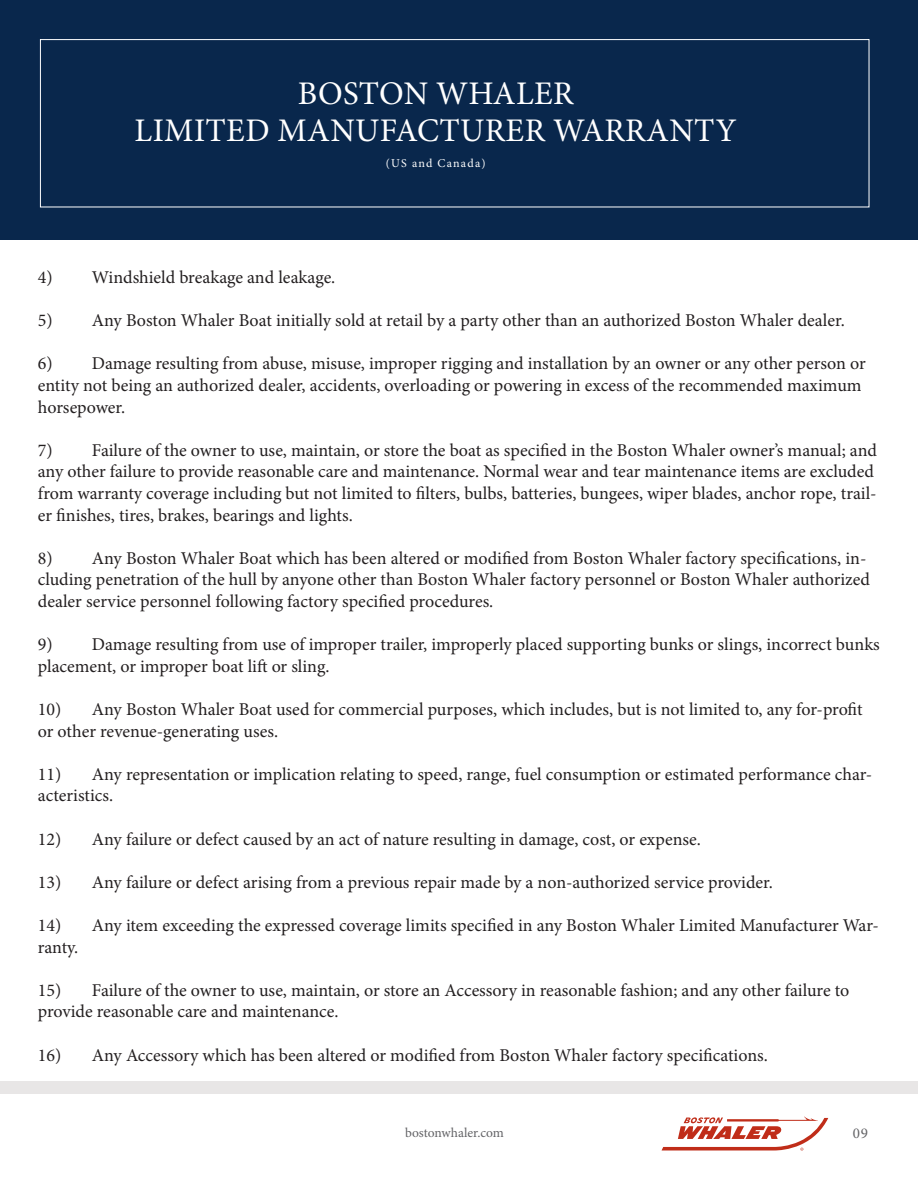
<style>
.page{position:relative;width:918px;height:1188px;background:#fff}
.page>*{position:absolute;margin:0;border:0;box-sizing:border-box;transform-origin:0 0}
.t1{font:33px/37.7px "Minion Pro";letter-spacing:.01em;color:#fff;text-align:center}
.t2{font:18px/21.6px "Minion Pro";color:#231f20}
.t3{font:15px "Minion Pro";color:#636366}
.t4{font:13.5px "Minion Pro";color:#636366}
.t5{font:12px "Minion Pro";letter-spacing:.1em;color:#fff}
</style>
<div class="page">
<div style="left:0;top:0;width:918px;height:240px;background:#09274c"></div>
<div style="left:40px;top:39px;width:829px;height:168px;border:1px solid #fff"></div>
<div style="left:0;top:1081px;width:918px;height:13px;background:#e8e6e6"></div>
<svg style="left:662px;top:1116px;width:166px;height:35px"></svg>
<h1 class="t1" style="left:135px;top:74px;width:604px">BOSTON WHALER<br>LIMITED MANUFACTURER WARRANTY</h1>
<p class="t5" style="left:386px;top:155px;width:101px">(US and Canada)</p>
<p class="t2" style="left:38px;top:267px;width:299px">4) Windshield breakage and leakage.</p>
<p class="t2" style="left:38px;top:310px;width:808px">5) Any Boston Whaler Boat initially sold at retail by a party other than an authorized Boston Whaler dealer.</p>
<p class="t2" style="left:38px;top:353px;width:829px">6) Damage resulting from abuse, misuse, improper rigging and installation by an owner or any other person or entity not being an authorized dealer, accidents, overloading or powering in excess of the recommended maximum horsepower.</p>
<p class="t2" style="left:38px;top:439px;width:841px">7) Failure of the owner to use, maintain, or store the boat as specified in the Boston Whaler owner’s manual; and any other failure to provide reasonable care and maintenance. Normal wear and tear maintenance items are excluded from warranty coverage including but not limited to filters, bulbs, batteries, bungees, wiper blades, anchor rope, trail&shy;er finishes, tires, brakes, bearings and lights.</p>
<p class="t2" style="left:38px;top:547px;width:834px">8) Any Boston Whaler Boat which has been altered or modified from Boston Whaler factory specifications, in&shy;cluding penetration of the hull by anyone other than Boston Whaler factory personnel or Boston Whaler authorized dealer service personnel following factory specified procedures.</p>
<p class="t2" style="left:38px;top:634px;width:844px">9) Damage resulting from use of improper trailer, improperly placed supporting bunks or slings, incorrect bunks placement, or improper boat lift or sling.</p>
<p class="t2" style="left:38px;top:699px;width:826px">10) Any Boston Whaler Boat used for commercial purposes, which includes, but is not limited to, any for-profit or other revenue-generating uses.</p>
<p class="t2" style="left:38px;top:763px;width:836px">11) Any representation or implication relating to speed, range, fuel consumption or estimated performance char&shy;acteristics.</p>
<p class="t2" style="left:38px;top:828px;width:664px">12) Any failure or defect caused by an act of nature resulting in damage, cost, or expense.</p>
<p class="t2" style="left:38px;top:871px;width:737px">13) Any failure or defect arising from a previous repair made by a non-authorized service provider.</p>
<p class="t2" style="left:38px;top:915px;width:843px">14) Any item exceeding the expressed coverage limits specified in any Boston Whaler Limited Manufacturer War&shy;ranty.</p>
<p class="t2" style="left:38px;top:979px;width:813px">15) Failure of the owner to use, maintain, or store an Accessory in reasonable fashion; and any other failure to provide reasonable care and maintenance.</p>
<p class="t2" style="left:38px;top:1044px;width:731px">16) Any Accessory which has been altered or modified from Boston Whaler factory specifications.</p>
<p class="t4" style="left:405px;top:1124px;width:100px">bostonwhaler.com</p>
<p class="t3" style="left:853px;top:1123px;width:17px">09</p>
</div>
